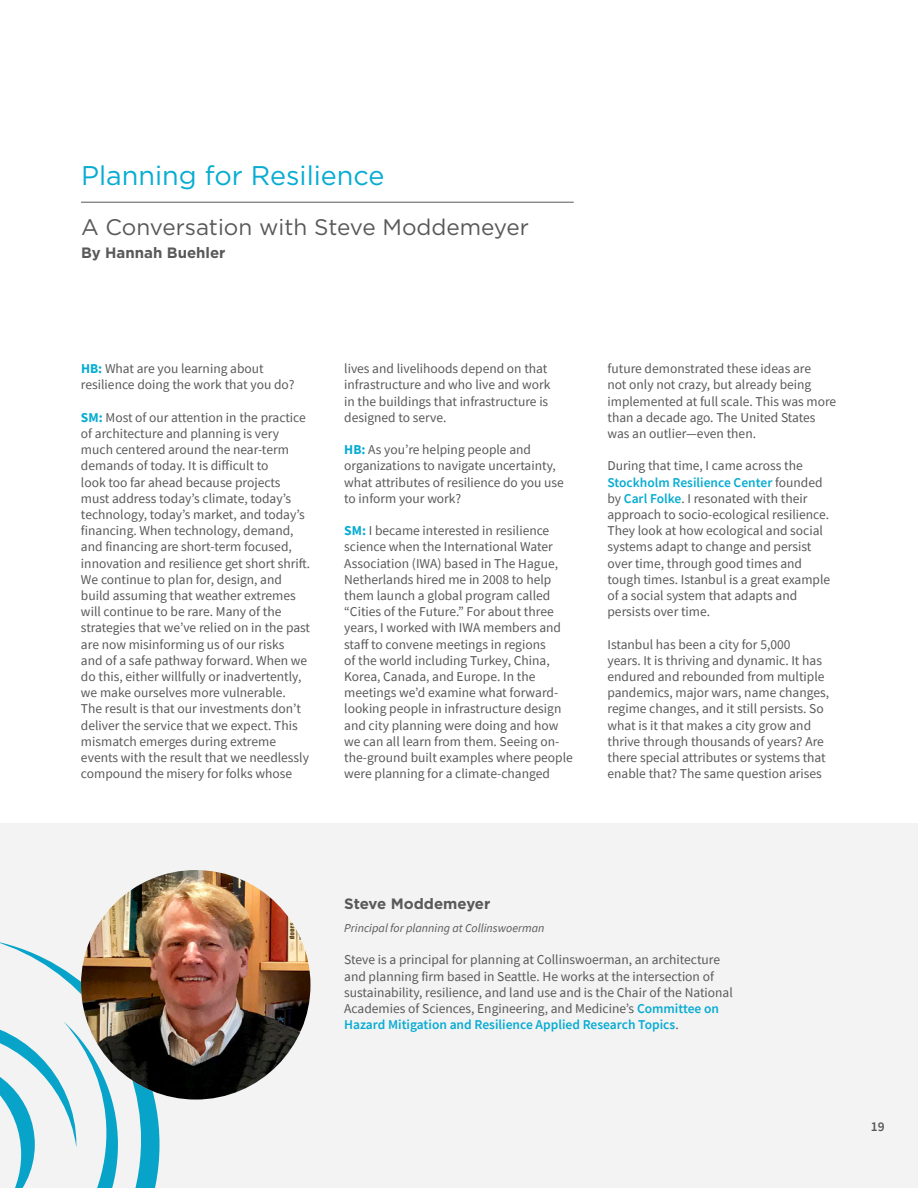
<style>
.page{position:relative;width:918px;height:1188px;background:#fff}
.page>*{position:absolute;margin:0;border:0;box-sizing:border-box;transform-origin:0 0}
.Title_1{font:27px "Gotham";color:#08acd2}
.Callout{font:22.5px "Gotham";color:#595959}
.Title_2{font:700 15px "Gotham";color:#595959}
.Body{font:13.5px/16.2px "Source Sans Pro";color:#595959}
.t1{font:600 13.5px "Source Sans Pro";color:#595959}
.Photo_Caption_black{font:italic 12px "Source Sans Pro";color:#595959}
.s1{font-weight:700;color:#08acd2}
.s2{font-weight:600;color:#08acd2}
</style>
<div class="page">
<hr style="left:81px;top:202px;width:493px;height:1px;background:#595959">
<div style="left:0;top:824px;width:918px;height:364px;background:#f3f3f4"></div>
<svg style="left:0;top:942px;width:160px;height:246px"></svg>
<img style="left:81px;top:870px;width:229px;height:230px;border-radius:115px">
<p class="Title_1" style="left:81px;top:158px;width:305px">Planning for Resilience</p>
<p class="Callout" style="left:81px;top:212px;width:449px">A Conversation with Steve Moddemeyer</p>
<p class="Title_2" style="left:81px;top:243px;width:146px">By Hannah Buehler</p>
<p class="Body" style="left:81px;top:361px;width:215px"><span class="s1">HB:</span> What are you learning about resilience doing the work that you do?</p>
<p class="Body" style="left:81px;top:409px;width:231px"><span class="s1">SM:</span> Most of our attention in the practice of architecture and planning is very much centered around the near-term demands of today. It is difficult to<br>look too far ahead because projects must address today’s climate, today’s technology, today’s market, and today’s financing. When technology, demand, and financing are short-term focused, innovation and resilience get short shrift.<br>We continue to plan for, design, and build assuming that weather extremes will continue to be rare. Many of the strategies that we’ve relied on in the past are now misinforming us of our risks<br>and of a safe pathway forward. When we do this, either willfully or inadvertently, we make ourselves more vulnerable.<br>The result is that our investments don’t deliver the service that we expect. This mismatch emerges during extreme events with the result that we needlessly compound the misery for folks whose</p>
<p class="Body" style="left:344px;top:361px;width:208px">lives and livelihoods depend on that infrastructure and who live and work in the buildings that infrastructure is designed to serve.</p>
<p class="Body" style="left:344px;top:442px;width:221px"><span class="s1">HB:</span> As you’re helping people and organizations to navigate uncertainty, what attributes of resilience do you use to inform your work?</p>
<p class="Body" style="left:344px;top:523px;width:230px"><span class="s1">SM:</span> I became interested in resilience science when the International Water Association (IWA) based in The Hague, Netherlands hired me in 2008 to help them launch a global program called “Cities of the Future.” For about three years, I worked with IWA members and staff to convene meetings in regions<br>of the world including Turkey, China, Korea, Canada, and Europe. In the meetings we’d examine what forward&shy;looking people in infrastructure design and city planning were doing and how we can all learn from them. Seeing on&shy;the-ground built examples where people were planning for a climate-changed</p>
<p class="Body" style="left:607px;top:361px;width:230px">future demonstrated these ideas are<br>not only not crazy, but already being implemented at full scale. This was more than a decade ago. The United States was an outlier—even then.</p>
<p class="Body" style="left:607px;top:458px;width:224px">During that time, I came across the <span class="s2">Stockholm Resilience Center</span> founded by <span class="s2">Carl Folke</span>. I resonated with their approach to socio-ecological resilience.<br>They look at how ecological and social systems adapt to change and persist over time, through good times and tough times. Istanbul is a great example of a social system that adapts and persists over time.</p>
<p class="Body" style="left:607px;top:636px;width:223px">Istanbul has been a city for 5,000<br>years. It is thriving and dynamic. It has endured and rebounded from multiple pandemics, major wars, name changes, regime changes, and it still persists. So what is it that makes a city grow and thrive through thousands of years? Are there special attributes or systems that enable that? The same question arises</p>
<p class="Title_2" style="left:344px;top:894px;width:148px">Steve Moddemeyer</p>
<p class="Photo_Caption_black" style="left:344px;top:920px;width:202px">Principal for planning at Collinswoerman</p>
<p class="Body" style="left:344px;top:952px;width:390px">Steve is a principal for planning at Collinswoerman, an architecture and planning firm based in Seattle. He works at the intersection of sustainability, resilience, and land use and is the Chair of the National Academies of Sciences, Engineering, and Medicine’s <span class="s2">Committee on Hazard Mitigation and Resilience Applied Research Topics</span>.</p>
<p class="t1" style="left:871px;top:1117px;width:15px">19</p>
</div>
